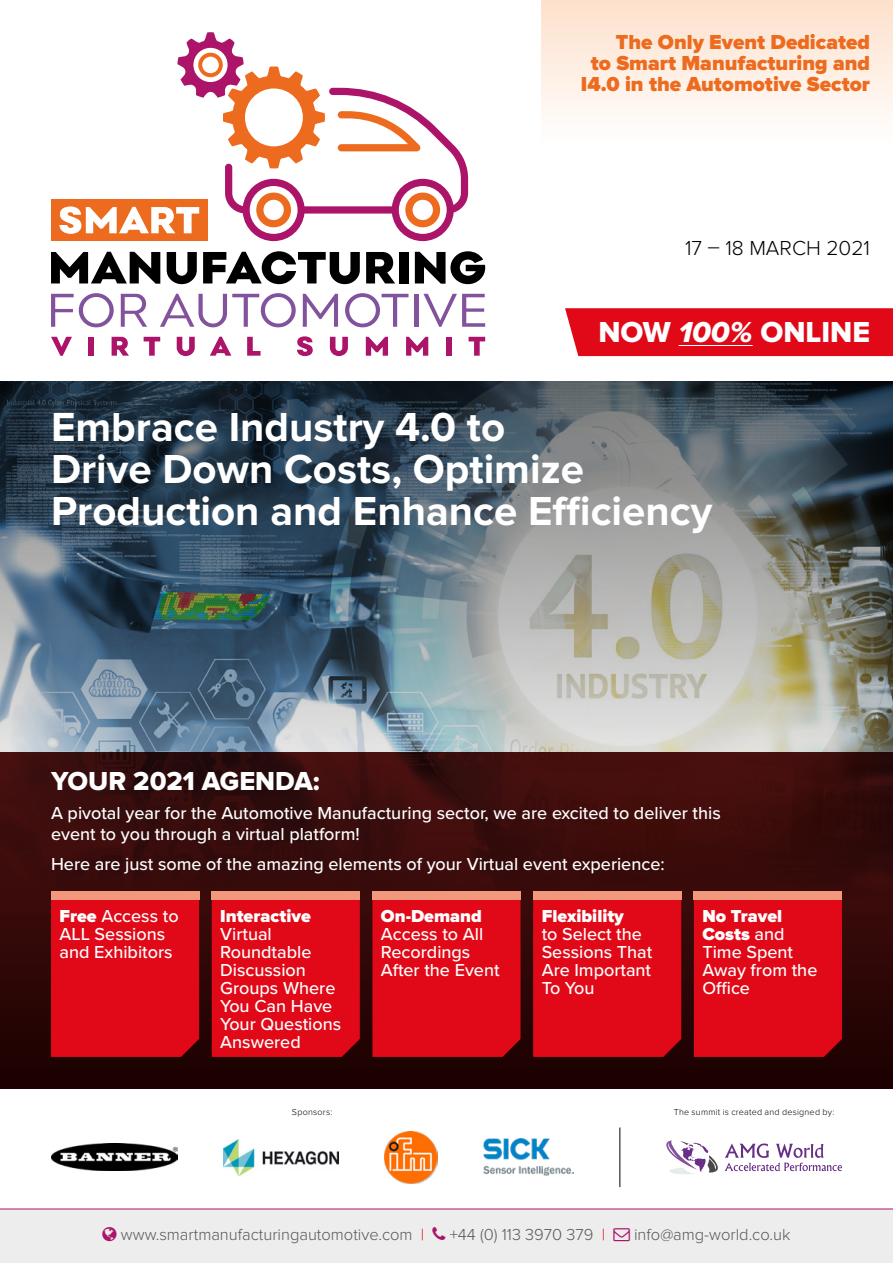
<style>
.page{position:relative;width:893px;height:1263px;background:#fff}
.page>*{position:absolute;margin:0;border:0;box-sizing:border-box;transform-origin:0 0}
.t1{font:700 42px/42px "Proxima Nova";color:#fff}
.t2{font:30px "Proxima Nova Extrabld";color:#fff}
.t3{font:27px "Proxima Nova Extrabld";color:#fff}
.t4{font:900 21px/21px "Proxima Nova";color:#ed6b1f;text-align:right}
.t5{font:300 21px "Proxima Nova";color:#000}
.t6{font:500 18px/18px "Proxima Nova";color:#fff}
.t7{font:900 18px "Proxima Nova";color:#fff}
.t8{font:300 16.5px "Proxima Nova";color:#575756}
.t9{font:300 9px "Proxima Nova";letter-spacing:.025em;color:#000}
.s1{font-family:"Proxima Nova Extrabld It"}
.s2{font-weight:900}
.s3{color:#e10917}
</style>
<div class="page">
<div style="left:542px;top:0;width:351px;height:144px;background:linear-gradient(to bottom,#fde0cb,#fefefe)"></div>
<img style="left:0;top:382px;width:893px;height:370px">
<div style="left:51px;top:200px;width:157px;height:41px;background:#ed6b1f"></div>
<svg style="left:59px;top:32px;width:409px;height:209px"></svg>
<svg style="left:51px;top:252px;width:109px;height:32px"></svg>
<svg style="left:167px;top:252px;width:30px;height:32px"></svg>
<svg style="left:203px;top:251px;width:157px;height:33px"></svg>
<svg style="left:366px;top:252px;width:29px;height:31px"></svg>
<div style="left:399px;top:252px;width:9px;height:31px;background:#000"></div>
<svg style="left:415px;top:251px;width:70px;height:33px"></svg>
<svg style="left:51px;top:293px;width:63px;height:34px"></svg>
<svg style="left:121px;top:294px;width:26px;height:33px"></svg>
<svg style="left:160px;top:293px;width:136px;height:34px"></svg>
<svg style="left:303px;top:294px;width:35px;height:33px"></svg>
<svg style="left:345px;top:293px;width:64px;height:34px"></svg>
<hr style="left:414px;top:294px;width:4px;height:33px;background:#82529c">
<svg style="left:423px;top:294px;width:62px;height:33px"></svg>
<svg style="left:51px;top:337px;width:21px;height:19px"></svg>
<div style="left:88px;top:337px;width:6px;height:19px;background:#ab1469"></div>
<svg style="left:112px;top:337px;width:17px;height:19px"></svg>
<svg style="left:144px;top:337px;width:16px;height:19px"></svg>
<svg style="left:177px;top:337px;width:18px;height:19px"></svg>
<svg style="left:210px;top:337px;width:21px;height:19px"></svg>
<svg style="left:247px;top:337px;width:14px;height:19px"></svg>
<svg style="left:297px;top:336px;width:16px;height:20px"></svg>
<svg style="left:330px;top:337px;width:18px;height:19px"></svg>
<svg style="left:366px;top:337px;width:22px;height:19px"></svg>
<svg style="left:406px;top:337px;width:22px;height:19px"></svg>
<div style="left:446px;top:337px;width:6px;height:19px;background:#ab1469"></div>
<svg style="left:469px;top:337px;width:16px;height:19px"></svg>
<div style="left:565px;top:308px;width:328px;height:48px;background:#e10917"></div>
<hr style="left:679px;top:345px;width:74px;height:1px;background:#fff">
<svg style="left:0;top:752px;width:893px;height:337px;fill:#370b0b"></svg>
<div style="left:51px;top:900px;width:148px;height:157px;background:#e10917"></div>
<div style="left:372px;top:900px;width:148px;height:157px;background:#e10917"></div>
<div style="left:212px;top:900px;width:148px;height:157px;background:#e10917"></div>
<div style="left:533px;top:900px;width:148px;height:157px;background:#e10917"></div>
<div style="left:694px;top:900px;width:148px;height:157px;background:#e10917"></div>
<div style="left:51px;top:891px;width:148px;height:9px;background:#f2997d"></div>
<div style="left:212px;top:891px;width:148px;height:9px;background:#f2997d"></div>
<div style="left:372px;top:891px;width:148px;height:9px;background:#f2997d"></div>
<div style="left:533px;top:891px;width:148px;height:9px;background:#f2997d"></div>
<div style="left:694px;top:891px;width:148px;height:9px;background:#f2997d"></div>
<svg style="left:666px;top:1140px;width:176px;height:34px"></svg>
<hr style="left:620px;top:1127px;width:1px;height:60px;background:#000">
<img style="left:385px;top:1131px;width:52px;height:52px">
<img style="left:51px;top:1144px;width:126px;height:27px">
<img style="left:224px;top:1139px;width:114px;height:36px">
<img style="left:483px;top:1139px;width:90px;height:37px">
<div style="left:0;top:1209px;width:893px;height:54px;background:#ededed"></div>
<hr style="left:0;top:1208px;width:893px;height:1px;background:#aa1469">
<p class="t4" style="left:581px;top:32px;width:291px">The Only Event Dedicated<br>to Smart Manufacturing and<br>I4.0 in the Automotive Sector</p>
<p class="t5" style="left:685px;top:236px;width:186px">17 – 18 MARCH 2021</p>
<h2 class="t2" style="left:598px;top:314px;width:273px">NOW <span class="s1">100%</span> ONLINE</h2>
<h1 class="t1" style="left:51px;top:407px;width:663px">Embrace Industry 4.0 to<br>Drive Down Costs, Optimize<br>Production and Enhance Efficiency</h1>
<h3 class="t3" style="left:51px;top:765px;width:270px">YOUR 2021 AGENDA:</h3>
<p class="t6" style="left:51px;top:802px;width:671px;line-height:21px">A pivotal year for the Automotive Manufacturing sector, we are excited to deliver this event to you through a virtual platform!</p>
<p class="t6" style="left:51px;top:854px;width:615px">Here are just some of the amazing elements of your Virtual event experience:</p>
<p class="t7" style="left:220px;top:906px;width:92px">Interactive</p>
<p class="t6" style="left:220px;top:925px;width:123px">Virtual<br>Roundtable<br>Discussion<br>Groups Where<br>You Can Have<br>Your Questions<br>Answered</p>
<p class="t6" style="left:60px;top:907px;width:121px"><span class="s2">Free</span> Access to<br>ALL Sessions and Exhibitors</p>
<p class="t7" style="left:381px;top:906px;width:102px">On-Demand</p>
<p class="t6" style="left:381px;top:925px;width:120px">Access to All<br>Recordings<br>After the Event</p>
<p class="t7" style="left:542px;top:906px;width:84px">Flexibility</p>
<p class="t6" style="left:542px;top:925px;width:112px">to Select the<br>Sessions That<br>Are Important<br>To You</p>
<p class="t6" style="left:702px;top:907px;width:117px"><span class="s2">No Travel<br>Costs</span> and<br>Time Spent<br>Away from the<br>Office</p>
<p class="t9" style="left:292px;top:1107px;width:42px">Sponsors:</p>
<p class="t9" style="left:674px;top:1107px;width:162px">The summit is created and designed by:</p>
<p class="t8" style="left:121px;top:1225px;width:305px">www.smartmanufacturingautomotive.com <span class="s3">|</span></p>
<p class="t8" style="left:450px;top:1225px;width:157px">+44 (0) 113 3970 379 <span class="s3">|</span></p>
<p class="t8" style="left:634px;top:1225px;width:158px">info@amg-world.co.uk</p>
</div>
